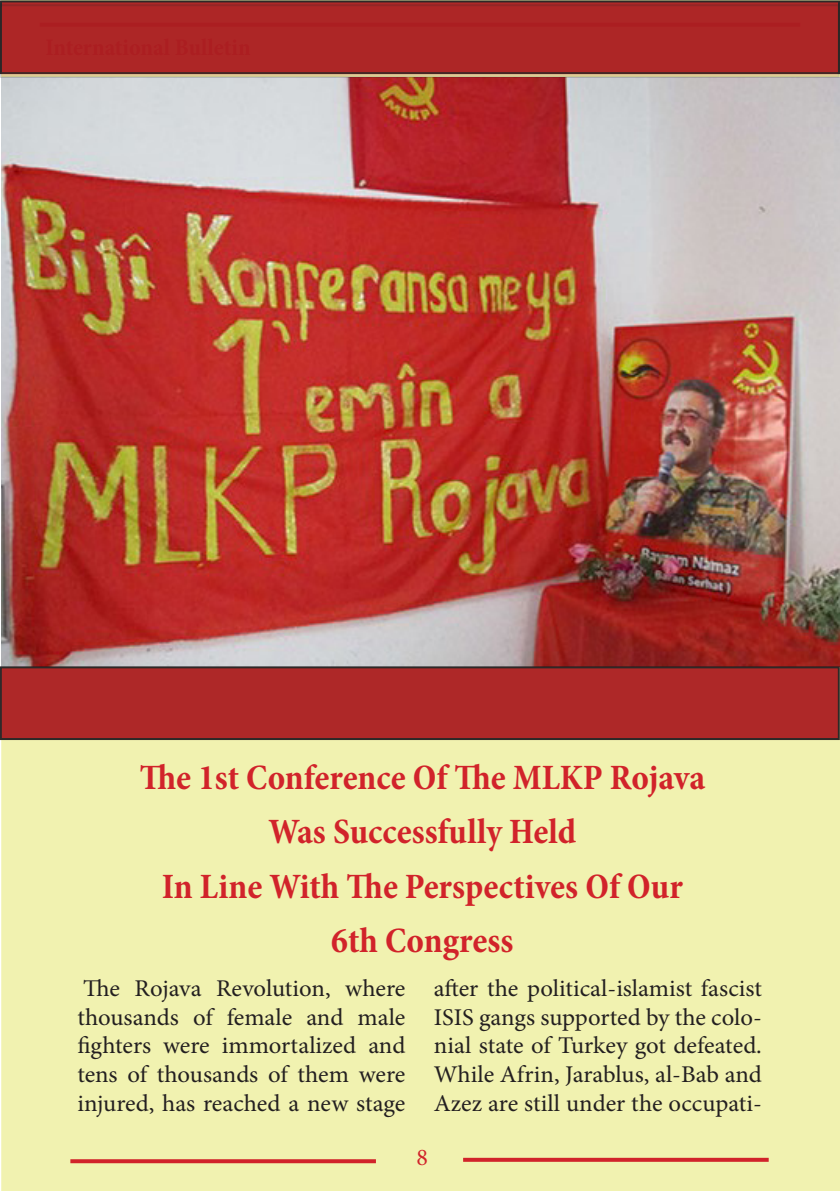
<style>
.page{position:relative;width:840px;height:1191px;background:#fff}
.page>*{position:absolute;margin:0;border:0;box-sizing:border-box;transform-origin:0 0}
.t1{font:700 condensed 36px "Minion Pro";color:#d1232a}
.t2{font:24px/28.8px "Minion Pro";letter-spacing:-.005em;color:#231f20;text-align:justify}
.t3{font:24px "Minion Pro";color:#d1232a}
</style>
<div class="page">
<div style="left:1px;top:740px;width:838px;height:451px;background:#f1f2b0"></div>
<svg style="left:70px;top:1159px;width:306px;height:4px"></svg>
<svg style="left:463px;top:1157px;width:305px;height:4px"></svg>
<img style="left:1px;top:78px;width:838px;height:588px">
<div style="left:1px;top:667px;width:837px;height:72px;background:#ae2828"></div>
<div style="left:0;top:666px;width:839px;height:74px;border:2px solid #231f20"></div>
<div style="left:0;top:0;width:839px;height:74px;border:2px solid #231f20"></div>
<div style="left:1px;top:5px;width:837px;height:72px;background:#ad2626"></div>
<p class="t1" style="left:140px;top:752px;width:566px">The 1st Conference Of The MLKP Rojava</p>
<p class="t1" style="left:268px;top:807px;width:309px">Was Successfully Held</p>
<p class="t1" style="left:162px;top:861px;width:522px">In Line With The Perspectives Of Our</p>
<p class="t1" style="left:331px;top:916px;width:184px">6th Congress</p>
<p class="t2" style="left:77px;top:973px;width:329px">The Rojava Revolution, where thousands of female and male fighters were immortalized and tens of thousands of them were injured, has reached a new stage</p>
<p class="t2" style="left:433px;top:973px;width:329px">after the political-islamist fascist ISIS gangs supported by the colo&shy;nial state of Turkey got defeated.<br>While Afrin, Jarablus, al-Bab and Azez are still under the occupati-</p>
<p class="t3" style="left:416px;top:1141px;width:13px">8</p>
</div>
